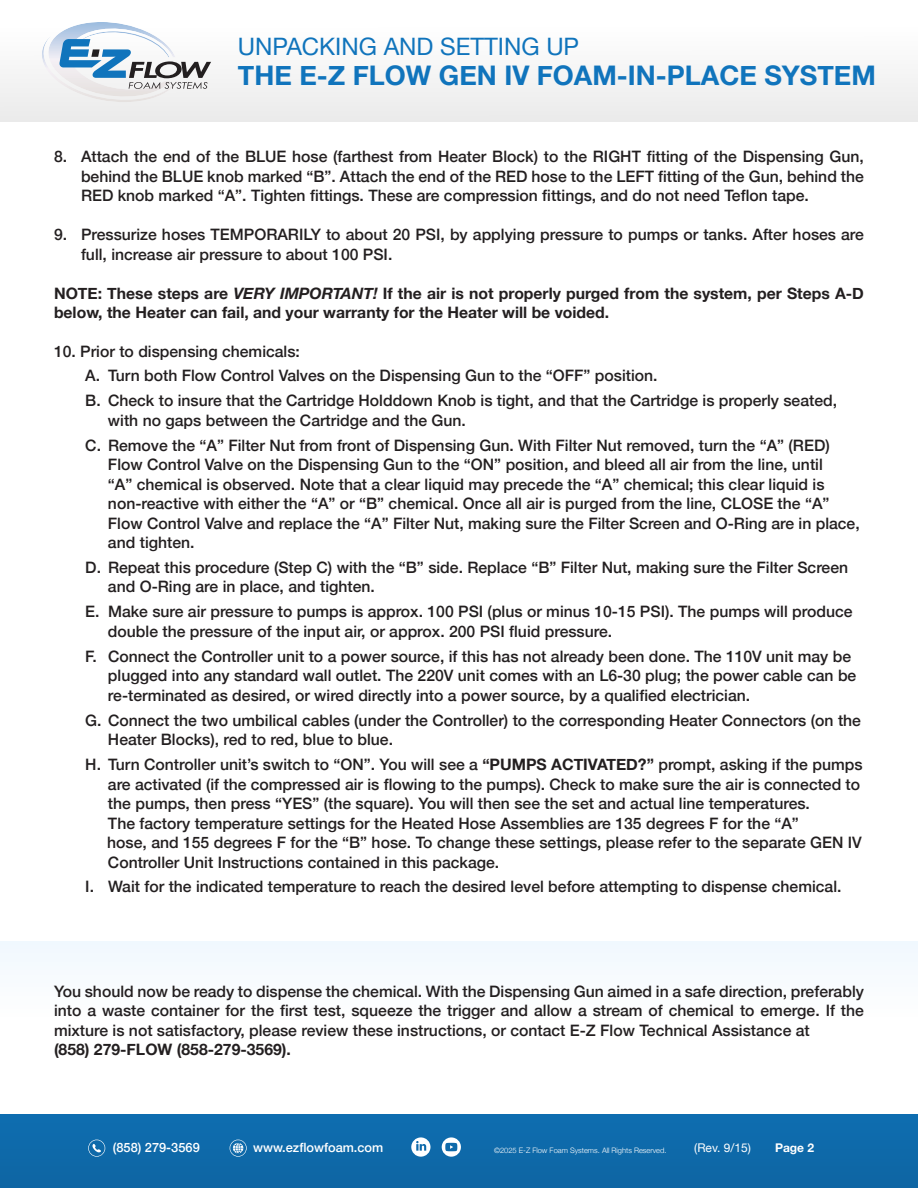
<style>
.page{position:relative;width:918px;height:1188px;background:#fff}
.page>*{position:absolute;margin:0;border:0;box-sizing:border-box;transform-origin:0 0}
.t1{font:700 27px "Helvetica Neue";color:#1074bc}
.t2{font:24px "Helvetica Neue";color:#1074bc}
.t3{font:500 15.75px/19.5px "Helvetica Neue";color:#231f20}
.t4{font:700 15.75px/19.5px "Helvetica Neue";color:#231f20}
.t5{font:500 12.75px "Helvetica Neue";color:#fff}
.t6{font:12px "Helvetica Neue";color:#fff}
.t7{font:700 12px "Helvetica Neue";color:#fff}
.t8{font:300 7.5px "Helvetica Neue";color:#fff}
.s1{font-style:italic}
.s2{font-weight:700}
</style>
<div class="page">
<div style="left:0;top:1114px;width:918px;height:74px;background:#0e69a9"></div>
<div style="left:0;top:0;width:918px;height:121px;background:#f8f8f8"></div>
<svg style="left:32px;top:22px;width:179px;height:85px"></svg>
<svg style="left:88px;top:1140px;width:18px;height:17px"></svg>
<svg style="left:230px;top:1140px;width:17px;height:17px"></svg>
<svg style="left:411px;top:1137px;width:19px;height:20px"></svg>
<svg style="left:442px;top:1137px;width:19px;height:20px"></svg>
<h2 class="t2" style="left:238px;top:37px;width:343px">UNPACKING AND SETTING UP</h2>
<h1 class="t1" style="left:238px;top:65px;width:640px">THE E-Z FLOW GEN IV FOAM-IN-PLACE SYSTEM</h1>
<p class="t3" style="left:81px;top:148px;width:785px;text-align:justify;text-indent:-27px">8. Attach the end of the BLUE hose (farthest from Heater Block) to the RIGHT fitting of the Dispensing Gun, behind the BLUE knob marked “B”. Attach the end of the RED hose to the LEFT fitting of the Gun, behind the RED knob marked “A”. Tighten fittings. These are compression fittings, and do not need Teflon tape.</p>
<p class="t3" style="left:81px;top:226px;width:785px;text-indent:-27px">9. Pressurize hoses TEMPORARILY to about 20 PSI, by applying pressure to pumps or tanks. After hoses are full, increase air pressure to about 100 PSI.</p>
<p class="t4" style="left:54px;top:285px;width:811px">NOTE: These steps are <span class="s1">VERY IMPORTANT!</span> If the air is not properly purged from the system, per Steps A-D below, the Heater can fail, and your warranty for the Heater will be voided.</p>
<p class="t3" style="left:85px;top:338px;width:753px;line-height:24.5px;text-indent:-31px">10. Prior to dispensing chemicals:<br>A. Turn both Flow Control Valves on the Dispensing Gun to the “OFF” position.<br>B. Check to insure that the Cartridge Holddown Knob is tight, and that the Cartridge is properly seated,</p>
<p class="t3" style="left:85px;top:406px;width:746px;line-height:24.9px;text-indent:23px">with no gaps between the Cartridge and the Gun.<br>C. Remove the “A” Filter Nut from front of Dispensing Gun. With Filter Nut removed, turn the “A” (RED)</p>
<p class="t3" style="left:108px;top:453px;width:753px">Flow Control Valve on the Dispensing Gun to the “ON” position, and bleed all air from the line, until<br>“A” chemical is observed. Note that a clear liquid may precede the “A” chemical; this clear liquid is non-reactive with either the “A” or “B” chemical. Once all air is purged from the line, CLOSE the “A” Flow Control Valve and replace the “A” Filter Nut, making sure the Filter Screen and O-Ring are in place, and tighten.</p>
<p class="t3" style="left:108px;top:559px;width:742px;text-indent:-23px">D. Repeat this procedure (Step C) with the “B” side. Replace “B” Filter Nut, making sure the Filter Screen and O-Ring are in place, and tighten.</p>
<p class="t3" style="left:108px;top:603px;width:746px;text-indent:-23px">E. Make sure air pressure to pumps is approx. 100 PSI (plus or minus 10-15 PSI). The pumps will produce double the pressure of the input air, or approx. 200 PSI fluid pressure.</p>
<p class="t3" style="left:108px;top:648px;width:750px;text-indent:-23px">F. Connect the Controller unit to a power source, if this has not already been done. The 110V unit may be plugged into any standard wall outlet. The 220V unit comes with an L6-30 plug; the power cable can be re-terminated as desired, or wired directly into a power source, by a qualified electrician.</p>
<p class="t3" style="left:108px;top:709px;width:755px;text-indent:-23px">G. Connect the two umbilical cables (under the Controller) to the corresponding Heater Connectors (on the<br>Heater Blocks), red to red, blue to blue.</p>
<p class="t3" style="left:107px;top:753px;width:757px;text-indent:-22px">H. Turn Controller unit’s switch to “ON”. You will see a <span class="s2">“PUMPS ACTIVATED?”</span> prompt, asking if the pumps are activated (if the compressed air is flowing to the pumps). Check to make sure the air is connected to the pumps, then press “YES” (the square). You will then see the set and actual line temperatures.<br>The factory temperature settings for the Heated Hose Assemblies are 135 degrees F for the “A”<br>hose, and 155 degrees F for the “B” hose. To change these settings, please refer to the separate GEN IV Controller Unit Instructions contained in this package.</p>
<p class="t3" style="left:85px;top:878px;width:758px">I. Wait for the indicated temperature to reach the desired level before attempting to dispense chemical.</p>
<p class="t3" style="left:54px;top:980px;width:812px;text-align:justify">You should now be ready to dispense the chemical. With the Dispensing Gun aimed in a safe direction, preferably into a waste container for the first test, squeeze the trigger and allow a stream of chemical to emerge. If the mixture is not satisfactory, please review these instructions, or contact E-Z Flow Technical Assistance at</p>
<p class="t4" style="left:54px;top:1040px;width:238px">(858) 279-FLOW (858-279-3569).</p>
<p class="t5" style="left:113px;top:1143px;width:88px">(858) 279-3569</p>
<p class="t5" style="left:253px;top:1137px;width:132px">www.ezflowfoam.com</p>
<p class="t8" style="left:494px;top:1147px;width:174px">©2025 E-Z Flow Foam Systems. All Rights Reserved.</p>
<p class="t7" style="left:775px;top:1144px;width:41px">Page 2</p>
<p class="t6" style="left:694px;top:1143px;width:58px">(Rev. 9/15)</p>
</div>
